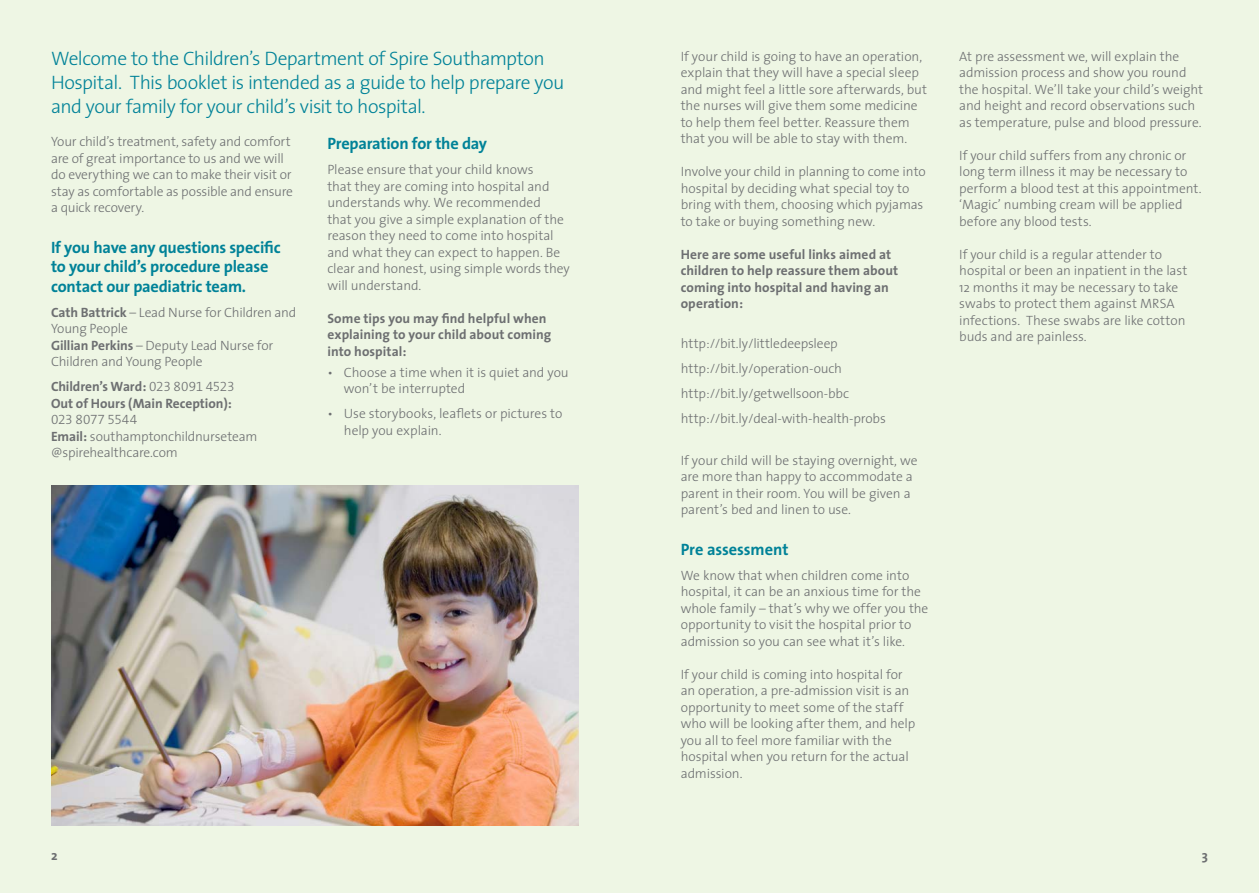
<style>
.page{position:relative;width:1259px;height:893px;background:#eef6e4}
.page>*{position:absolute;margin:0;border:0;box-sizing:border-box;transform-origin:0 0}
.t1{font:300 19.5px/24px "The Sans";letter-spacing:-.025em;color:#008298}
.t2{font:700 16.5px/19.5px "The Sans";letter-spacing:-.015em;color:#008298}
.t3{font:300 13.5px/16.5px "The Sans";letter-spacing:-.005em;color:#6d6f71}
.t4{font:700 13.5px/16.5px "The Sans";color:#6d6f71}
.t5{font:13.5px "The Sans Light Expert";letter-spacing:-.01em;color:#6d6f71}
.s1{font-weight:700}
.s2{font-family:"The Sans Light Expert";font-weight:400}
</style>
<div class="page">
<img style="left:51px;top:485px;width:527px;height:341px">
<h1 class="t1" style="left:51px;top:46px;width:515px">Welcome to the Children’s Department of Spire Southampton<br>Hospital. This booklet is intended as a guide to help prepare you and your family for your child’s visit to hospital.</h1>
<p class="t3" style="left:51px;top:133px;width:243px">Your child’s treatment, safety and comfort are of great importance to us and we will do everything we can to make their visit or stay as comfortable as possible and ensure a quick recovery.</p>
<p class="t2" style="left:51px;top:237px;width:231px">If you have any questions specific to your child’s procedure please contact our paediatric team.</p>
<p class="t3" style="left:51px;top:303px;width:247px"><span class="s1">Cath Battrick</span> – Lead Nurse for Children and<br>Young People<br><span class="s1">Gillian Perkins</span> – Deputy Lead Nurse for<br>Children and Young People</p>
<p class="t4" style="left:51px;top:378px;width:185px">Children’s Ward: <span class="s2">023 8091 4523<br></span>Out of Hours (Main Reception):</p>
<p class="t5" style="left:51px;top:408px;width:88px">023 8077 5544</p>
<p class="t3" style="left:51px;top:427px;width:208px"><span class="s1">Email:</span> southamptonchildnurseteam @spirehealthcare.com</p>
<p class="t2" style="left:327px;top:134px;width:161px">Preparation for the day</p>
<p class="t3" style="left:327px;top:161px;width:244px">Please ensure that your child knows<br>that they are coming into hospital and understands why. We recommended<br>that you give a simple explanation of the reason they need to come into hospital and what they can expect to happen. Be clear and honest, using simple words they will understand.</p>
<p class="t4" style="left:327px;top:310px;width:225px">Some tips you may find helpful when explaining to your child about coming into hospital:</p>
<p class="t3" style="left:344px;top:363px;width:226px;text-indent:-16px">• Choose a time when it is quiet and you won’t be interrupted</p>
<p class="t3" style="left:344px;top:405px;width:220px;text-indent:-16px">• Use storybooks, leaflets or pictures to help you explain.</p>
<p class="t3" style="left:681px;top:48px;width:248px">If your child is going to have an operation, explain that they will have a special sleep and might feel a little sore afterwards, but the nurses will give them some medicine to help them feel better. Reassure them that you will be able to stay with them.</p>
<p class="t3" style="left:681px;top:163px;width:247px">Involve your child in planning to come into hospital by deciding what special toy to bring with them, choosing which pyjamas to take or buying something new.</p>
<p class="t4" style="left:681px;top:246px;width:219px">Here are some useful links aimed at children to help reassure them about coming into hospital and having an operation:</p>
<p class="t3" style="left:681px;top:331px;width:207px;line-height:25px">http://bit.ly/littledeepsleep http://bit.ly/operation-ouch http://bit.ly/getwellsoon-bbc http://bit.ly/deal-with-health-probs</p>
<p class="t3" style="left:681px;top:452px;width:238px">If your child will be staying overnight, we are more than happy to accommodate a parent in their room. You will be given a parent’s bed and linen to use.</p>
<p class="t2" style="left:681px;top:539px;width:109px">Pre assessment</p>
<p class="t3" style="left:681px;top:566px;width:249px">We know that when children come into hospital, it can be an anxious time for the whole family – that’s why we offer you the opportunity to visit the hospital prior to admission so you can see what it’s like.</p>
<p class="t3" style="left:681px;top:665px;width:236px">If your child is coming into hospital for an operation, a pre-admission visit is an opportunity to meet some of the staff who will be looking after them, and help you all to feel more familiar with the hospital when you return for the actual admission.</p>
<p class="t3" style="left:959px;top:48px;width:245px">At pre assessment we, will explain the admission process and show you round the hospital. We’ll take your child’s weight and height and record observations such as temperature, pulse and blood pressure.</p>
<p class="t3" style="left:959px;top:147px;width:244px">If your child suffers from any chronic or long term illness it may be necessary to perform a blood test at this appointment. ‘Magic’ numbing cream will be applied before any blood tests.</p>
<p class="t3" style="left:959px;top:246px;width:230px">If your child is a regular attender to hospital or been an inpatient in the last 12 months it may be necessary to take swabs to protect them against MRSA infections. These swabs are like cotton buds and are painless.</p>
<p class="t4" style="left:51px;top:846px;width:8px">2</p>
<p class="t4" style="left:1201px;top:846px;width:8px">3</p>
</div>
